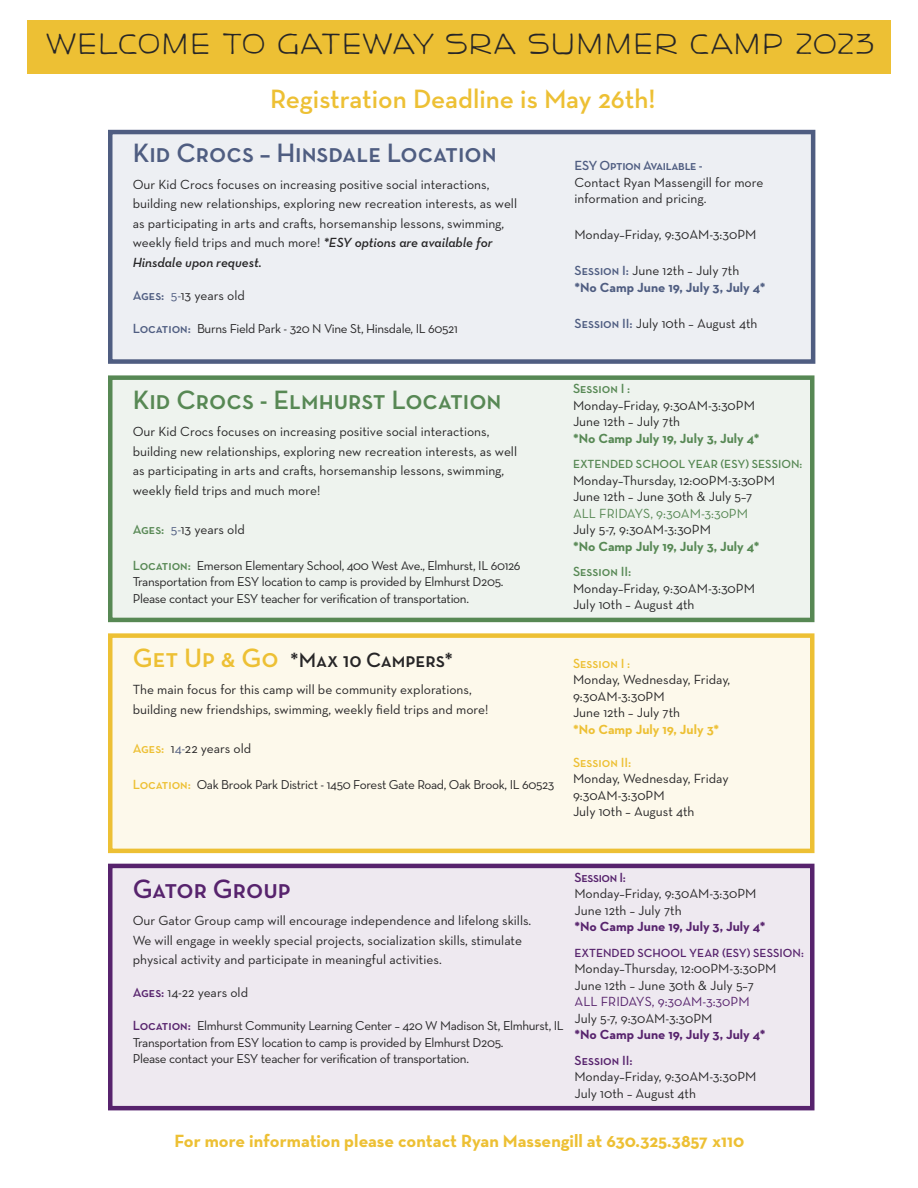
<style>
.page{position:relative;width:918px;height:1188px;background:#fff}
.page>*{position:absolute;margin:0;border:0;box-sizing:border-box;transform-origin:0 0}
.t1{font:30px "Neutra Disp Drafting";color:#272627}
.t2{font:600 27px "Neutra Text";color:#edc034}
.t3{font:27px "Neutra Text Demi SC";color:#4f5d81}
.t4{font:27px "Neutra Text Demi SC";color:#578854}
.t5{font:27px "Neutra Text Demi SC";color:#57236d}
.t6{font:21px "Neutra Text Demi SC";color:#272627}
.t7{font:700 18px "Neutra Text";color:#edc034}
.t8{font:13.5px/16.5px "Neutraface Text";color:#272627}
.t9{font:700 13.5px "Neutra Text";color:#578854}
.t10{font:700 13.5px "Neutra Text";color:#57236d}
.t11{font:700 13.5px "Neutra Text";color:#4f5d81}
.t12{font:13.5px "Neutraface Text";color:#578854}
.t13{font:13.5px "Neutraface Text";color:#57236d}
.t14{font:13.5px "Neutraface Text Demi Italic Alt";color:#272627}
.t15{font:700 13.5px "Neutra Text";color:#edc034}
.t16{font:13.5px "Neutra Text Demi SC";letter-spacing:-.025em;color:#4f5d81}
.t17{font:13.5px "Neutra Text Demi SC";color:#578854}
.t18{font:13.5px "Neutra Text Demi SC";color:#edc034}
.t19{font:13.5px "Neutra Text Demi SC";color:#57236d}
.t20{font:13.5px "Neutra Text Demi SC";letter-spacing:-.025em;color:#57236d}
.t21{font:13.2px/16.5px "Neutraface Text";letter-spacing:-.025em;color:#272627}
.t22{font:12px "Neutra Text Demi SC";color:#578854}
.t23{font:12px "Neutra Text Demi SC";color:#57236d}
.s1{font-family:"Neutraface Text Demi Italic Alt"}
.s2{font-family:"Neutra Text Demi SC";color:#4f5d81}
.s3{color:#4f5d81}
.s4{font-family:"Neutra Text Demi SC";font-size:13.5px;color:#4f5d81}
.s5{font-size:13.2px}
.s6{font-family:"Neutra Text Demi SC";color:#578854}
.s7{font-family:"Neutra Text Demi SC";font-size:13.5px;color:#578854}
.s8{font-size:27px;color:#edc034}
.s9{font-family:"Neutra Text Demi SC";color:#edc034}
.s10{font-family:"Neutra Text Demi SC";font-size:13.5px;color:#edc034}
.s11{font-family:"Neutra Text Demi SC";color:#57236d}
.s12{font-family:"Neutra Text Demi SC";font-size:13.5px;color:#57236d}
</style>
<div class="page">
<div style="left:112px;top:134px;width:699px;height:225px;background:#edeff3"></div>
<div style="left:108px;top:130px;width:707px;height:234px;border:4px solid #4f5d81"></div>
<div style="left:112px;top:868px;width:698px;height:238px;background:#eee9f0"></div>
<div style="left:108px;top:864px;width:706px;height:246px;border:4px solid #57236d"></div>
<div style="left:112px;top:380px;width:698px;height:238px;background:#eef3ee"></div>
<div style="left:108px;top:375px;width:706px;height:247px;border:4px solid #578854"></div>
<div style="left:27px;top:21px;width:864px;height:53px;background:#edc034"></div>
<div style="left:112px;top:638px;width:698px;height:211px;background:#fdf9eb"></div>
<div style="left:108px;top:633px;width:706px;height:220px;border:4px solid #edc034"></div>
<h1 class="t1" style="left:46px;top:26px;width:831px">WELCOME TO GATEWAY SRA SUMMER CAMP 2023</h1>
<h2 class="t2" style="left:270px;top:83px;width:387px">Registration Deadline is May 26th!</h2>
<h2 class="t3" style="left:133px;top:136px;width:366px">Kid Crocs – Hinsdale Location</h2>
<p class="t8" style="left:133px;top:174px;width:386px;line-height:19.5px">Our Kid Crocs focuses on increasing positive social interactions, building new relationships, exploring new recreation interests, as well as participating in arts and crafts, horsemanship lessons, swimming, weekly field trips and much more! <span class="s1">*ESY options are available for</span></p>
<p class="t14" style="left:133px;top:254px;width:131px">Hinsdale upon request.</p>
<p class="t8" style="left:133px;top:287px;width:114px"><span class="s2">Ages:</span> <span class="s3">5-</span>13 years old</p>
<p class="t21" style="left:133px;top:320px;width:327px"><span class="s4">Location:</span> Burns Field Park - 320 N Vine St, Hinsdale, IL 60521</p>
<p class="t16" style="left:575px;top:157px;width:130px">ESY Option Available <span class="s5">-</span></p>
<p class="t8" style="left:575px;top:174px;width:191px">Contact Ryan Massengill for more information and pricing.</p>
<p class="t8" style="left:575px;top:226px;width:184px">Monday–Friday, 9:30AM-3:30PM</p>
<p class="t8" style="left:575px;top:262px;width:166px"><span class="s2">Session I:</span> June 12th – July 7th</p>
<p class="t11" style="left:575px;top:279px;width:192px">*No Camp June 19, July 3, July 4*</p>
<p class="t8" style="left:575px;top:315px;width:185px"><span class="s2">Session II:</span> July 10th – August 4th</p>
<h2 class="t4" style="left:133px;top:384px;width:370px">Kid Crocs - Elmhurst Location</h2>
<p class="t8" style="left:133px;top:422px;width:386px;line-height:19.5px">Our Kid Crocs focuses on increasing positive social interactions, building new relationships, exploring new recreation interests, as well as participating in arts and crafts, horsemanship lessons, swimming, weekly field trips and much more!</p>
<p class="t8" style="left:133px;top:521px;width:114px"><span class="s6">Ages:</span> <span class="s3">5-</span>13 years old</p>
<p class="t21" style="left:133px;top:557px;width:389px"><span class="s7">Location:</span> Emerson Elementary School, 400 West Ave., Elmhurst, IL 60126<br>Transportation from ESY location to camp is provided by Elmhurst D205.<br>Please contact your ESY teacher for verification of transportation.</p>
<h3 class="t6" style="left:133px;top:648px;width:322px"><span class="s8">Get Up &amp; Go</span> *Max 10 Campers*</h3>
<p class="t8" style="left:133px;top:680px;width:357px;line-height:19.5px">The main focus for this camp will be community explorations, building new friendships, swimming, weekly field trips and more!</p>
<p class="t8" style="left:133px;top:740px;width:120px"><span class="s9">Ages:</span> 1<span class="s3">4-</span>22 years old</p>
<p class="t21" style="left:133px;top:776px;width:423px"><span class="s10">Location:</span> Oak Brook Park District - 1450 Forest Gate Road, Oak Brook, IL 60523</p>
<p class="t17" style="left:573px;top:381px;width:59px">Session I <span class="s5">:</span></p>
<p class="t8" style="left:573px;top:397px;width:184px">Monday–Friday, 9:30AM-3:30PM<br>June 12th – July 7th</p>
<p class="t9" style="left:573px;top:430px;width:188px">*No Camp July 19, July 3, July 4*</p>
<p class="t22" style="left:573px;top:457px;width:231px">EXTENDED SCHOOL YEAR (ESY) SESSION:</p>
<p class="t8" style="left:573px;top:472px;width:204px">Monday–Thursday, 12:00PM-3:30PM<br>June 12th – June 30th &amp; July 5–7</p>
<p class="t12" style="left:573px;top:505px;width:177px">ALL FRIDAYS, 9:30AM-3:30PM</p>
<p class="t8" style="left:573px;top:521px;width:140px">July 5-7, 9:30AM-3:30PM</p>
<p class="t9" style="left:573px;top:538px;width:188px">*No Camp July 19, July 3, July 4*</p>
<p class="t17" style="left:573px;top:564px;width:60px">Session II:</p>
<p class="t8" style="left:573px;top:580px;width:184px">Monday–Friday, 9:30AM-3:30PM<br>July 10th – August 4th</p>
<p class="t18" style="left:573px;top:655px;width:59px">Session I <span class="s5">:</span></p>
<p class="t8" style="left:573px;top:671px;width:159px">Monday, Wednesday, Friday,<br>9:30AM-3:30PM<br>June 12th – July 7th</p>
<p class="t15" style="left:573px;top:721px;width:148px">*No Camp July 19, July 3*</p>
<p class="t18" style="left:573px;top:754px;width:60px">Session II:</p>
<p class="t8" style="left:573px;top:770px;width:157px">Monday, Wednesday, Friday<br>9:30AM-3:30PM<br>July 10th – August 4th</p>
<h2 class="t5" style="left:133px;top:873px;width:160px">Gator Group</h2>
<p class="t8" style="left:133px;top:911px;width:400px;line-height:19.5px">Our Gator Group camp will encourage independence and lifelong skills.<br>We will engage in weekly special projects, socialization skills, stimulate physical activity and participate in meaningful activities.</p>
<p class="t8" style="left:133px;top:985px;width:117px"><span class="s11">Ages:</span> 14-22 years old</p>
<p class="t21" style="left:133px;top:1018px;width:433px"><span class="s12">Location:</span> Elmhurst Community Learning Center – 420 W Madison St, Elmhurst, IL<br>Transportation from ESY location to camp is provided by Elmhurst D205.<br>Please contact your ESY teacher for verification of transportation.</p>
<p class="t20" style="left:575px;top:869px;width:53px">Session I<span class="s5">:</span></p>
<p class="t8" style="left:575px;top:885px;width:184px">Monday–Friday, 9:30AM-3:30PM<br>June 12th – July 7th</p>
<p class="t10" style="left:575px;top:919px;width:192px">*No Camp June 19, July 3, July 4*</p>
<p class="t23" style="left:575px;top:946px;width:231px">EXTENDED SCHOOL YEAR (ESY) SESSION:</p>
<p class="t8" style="left:575px;top:960px;width:204px">Monday–Thursday, 12:00PM-3:30PM<br>June 12th – June 30th &amp; July 5–7</p>
<p class="t13" style="left:575px;top:994px;width:177px">ALL FRIDAYS, 9:30AM-3:30PM</p>
<p class="t8" style="left:575px;top:1010px;width:140px">July 5-7, 9:30AM-3:30PM</p>
<p class="t10" style="left:575px;top:1027px;width:192px">*No Camp June 19, July 3, July 4*</p>
<p class="t19" style="left:575px;top:1052px;width:60px">Session II:</p>
<p class="t8" style="left:575px;top:1068px;width:184px">Monday–Friday, 9:30AM-3:30PM<br>July 10th – August 4th</p>
<h3 class="t7" style="left:174px;top:1130px;width:572px">For more information please contact Ryan Massengill at 630.325.3857 x110</h3>
</div>
